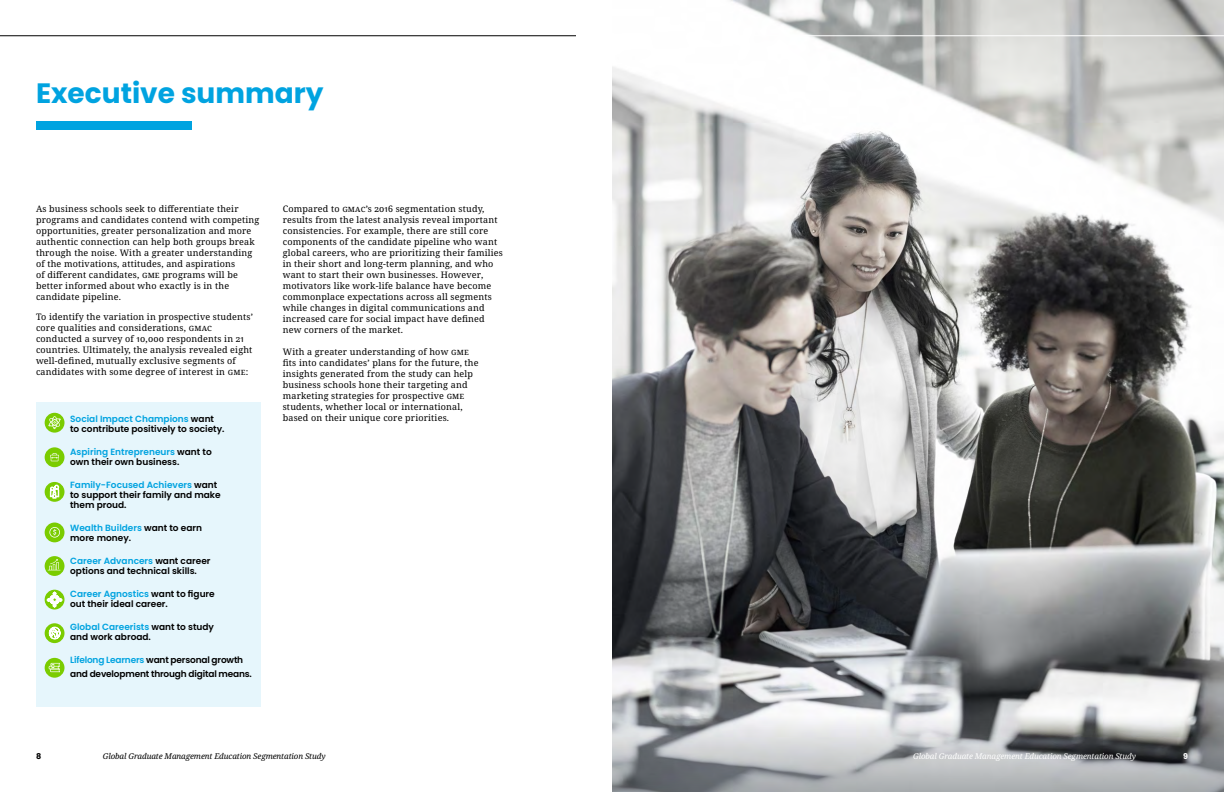
<style>
.page{position:relative;width:1224px;height:792px;background:#fff}
.page>*{position:absolute;margin:0;border:0;box-sizing:border-box;transform-origin:0 0}
.t1{font:700 28px "Poppins";color:#00a3e0}
.t2{font:9px/11px "Noto Serif";letter-spacing:.02em;color:#000}
.t3{font:600 9px/10px "Poppins";color:#000}
.t4{font:600 9px/14px "Poppins";letter-spacing:-.02em;color:#000}
.t5{font:italic 8px "Noto Serif";letter-spacing:-.01em;color:#000}
.t6{font:italic 8px "Noto Serif";letter-spacing:-.01em;color:#fff}
.t7{font:700 8px "Poppins";color:#000}
.t8{font:700 8px "Poppins";color:#fff}
.s1{color:#00a3e0}
</style>
<div class="page">
<div style="left:36px;top:402px;width:224px;height:305px;background:#e6f6fc"></div>
<div style="left:36px;top:121px;width:156px;height:9px;background:#00a3e0"></div>
<img style="left:612px;top:0;width:612px;height:663px">
<div style="left:45px;top:413px;width:19px;height:20px;background:#7acc00;border-radius:50%"></div>
<svg style="left:48px;top:416px;width:13px;height:13px"></svg>
<div style="left:45px;top:447px;width:19px;height:20px;background:#7acc00;border-radius:50%"></div>
<svg style="left:50px;top:453px;width:9px;height:8px"></svg>
<svg style="left:45px;top:482px;width:19px;height:20px"></svg>
<svg style="left:50px;top:485px;width:9px;height:13px"></svg>
<div style="left:45px;top:523px;width:19px;height:19px;background:#7acc00;border-radius:50%"></div>
<svg style="left:49px;top:527px;width:11px;height:11px"></svg>
<svg style="left:45px;top:556px;width:19px;height:20px"></svg>
<svg style="left:48px;top:559px;width:12px;height:11px"></svg>
<svg style="left:45px;top:590px;width:19px;height:20px"></svg>
<svg style="left:47px;top:592px;width:15px;height:15px"></svg>
<svg style="left:45px;top:623px;width:19px;height:20px"></svg>
<svg style="left:49px;top:625px;width:12px;height:16px"></svg>
<svg style="left:45px;top:658px;width:19px;height:20px"></svg>
<svg style="left:49px;top:663px;width:11px;height:9px"></svg>
<svg style="left:612px;top:663px;width:612px;height:129px;background:#aaadaf"></svg>
<hr style="left:0;top:36px;width:576px;height:1px;background:#000">
<hr style="left:648px;top:36px;width:576px;height:1px;background:#fff">
<h1 class="t1" style="left:36px;top:77px;width:289px">Executive summary</h1>
<p class="t2" style="left:36px;top:204px;width:225px">As business schools seek to differentiate their programs and candidates contend with competing opportunities, greater personalization and more authentic connection can help both groups break through the noise. With a greater understanding of the motivations, attitudes, and aspirations<br>of different candidates, gme programs will be better informed about who exactly is in the candidate pipeline.</p>
<p class="t2" style="left:36px;top:312px;width:218px">To identify the variation in prospective students’ core qualities and considerations, gmac conducted a survey of 10,000 respondents in 21 countries. Ultimately, the analysis revealed eight well-defined, mutually exclusive segments of candidates with some degree of interest in gme:</p>
<p class="t3" style="left:70px;top:414px;width:156px"><span class="s1">Social Impact Champions</span> want to contribute positively to society.</p>
<p class="t3" style="left:70px;top:447px;width:143px"><span class="s1">Aspiring Entrepreneurs</span> want to own their own business.</p>
<p class="t3" style="left:70px;top:480px;width:152px"><span class="s1">Family-Focused Achievers</span> want to support their family and make them proud.</p>
<p class="t3" style="left:70px;top:523px;width:133px"><span class="s1">Wealth Builders</span> want to earn more money.</p>
<p class="t3" style="left:70px;top:556px;width:142px"><span class="s1">Career Advancers</span> want career options and technical skills.</p>
<p class="t3" style="left:70px;top:589px;width:146px"><span class="s1">Career Agnostics</span> want to figure out their ideal career.</p>
<p class="t3" style="left:70px;top:622px;width:145px"><span class="s1">Global Careerists</span> want to study and work abroad.</p>
<p class="t4" style="left:70px;top:653px;width:183px"><span class="s1">Lifelong Learners</span> want personal growth and development through digital means.</p>
<p class="t2" style="left:283px;top:203px;width:222px">Compared to gmac’s 2016 segmentation study, results from the latest analysis reveal important consistencies. For example, there are still core components of the candidate pipeline who want global careers, who are prioritizing their families in their short and long-term planning, and who want to start their own businesses. However, motivators like work-life balance have become commonplace expectations across all segments while changes in digital communications and increased care for social impact have defined new corners of the market.</p>
<p class="t2" style="left:283px;top:346px;width:197px">With a greater understanding of how gme fits into candidates’ plans for the future, the insights generated from the study can help business schools hone their targeting and marketing strategies for prospective gme students, whether local or international, based on their unique core priorities.</p>
<p class="t7" style="left:36px;top:751px;width:7px">8</p>
<p class="t5" style="left:103px;top:750px;width:224px">Global Graduate Management Education Segmentation Study</p>
<p class="t6" style="left:913px;top:750px;width:224px">Global Graduate Management Education Segmentation Study</p>
<p class="t8" style="left:1183px;top:751px;width:6px">9</p>
</div>
